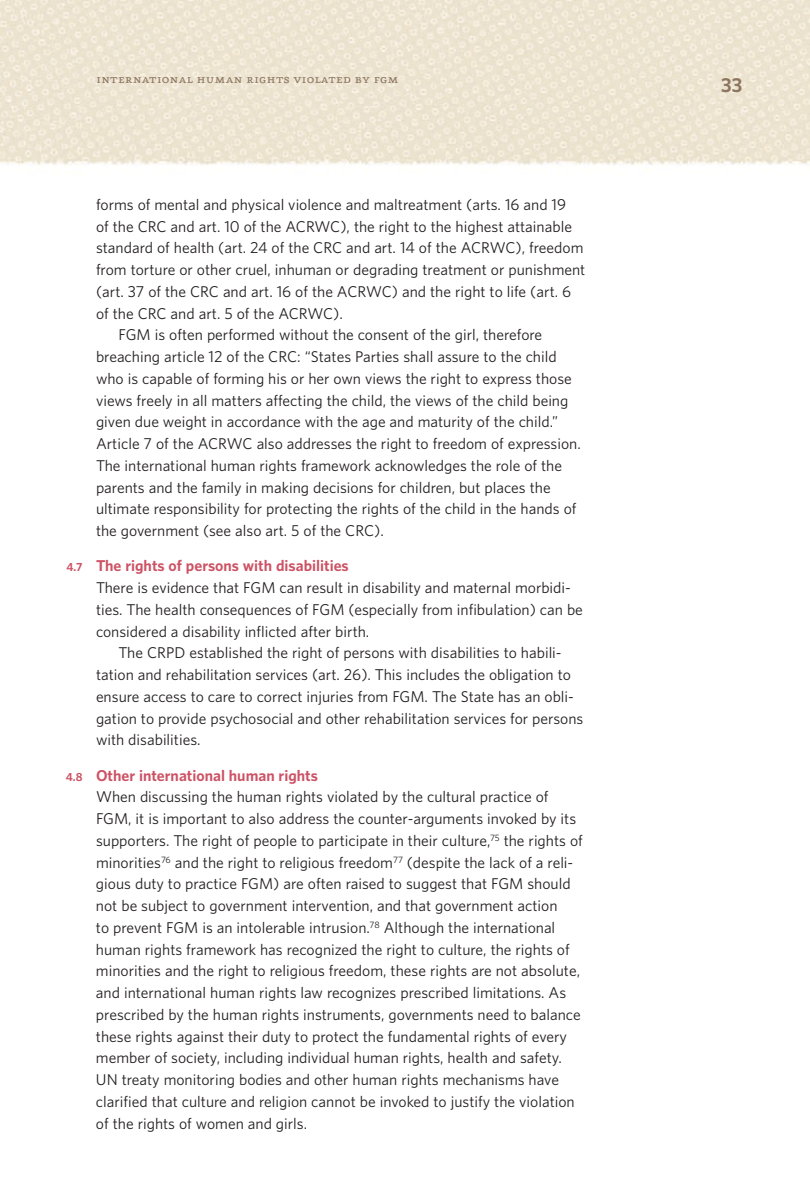
<style>
.page{position:relative;width:810px;height:1188px;background:#fff}
.page>*{position:absolute;margin:0;border:0;box-sizing:border-box;transform-origin:0 0}
.t1{font:700 18px "UNFPA";color:#8d7660}
.t2{font:15px "Eureka Small Caps";color:#8d7660}
.t3{font:14.25px/21.8px "UNFPA Text";color:#231f20}
.t4{font:700 14.25px "UNFPA";color:#cc5264}
.s1{font-size:10.5px}
</style>
<div class="page">
<img style="left:0;top:0;width:810px;height:165px">
<p class="t2" style="left:96px;top:72px;width:304px">international human rights violated by fgm</p>
<p class="t3" style="left:96px;top:193px;width:472px">forms of mental and physical violence and maltreatment (arts. 16 and 19</p>
<p class="t3" style="left:96px;top:215px;width:478px">of the CRC and art. 10 of the ACRWC), the right to the highest attainable</p>
<p class="t3" style="left:96px;top:237px;width:489px">standard of health (art. 24 of the CRC and art. 14 of the ACRWC), freedom</p>
<p class="t3" style="left:96px;top:258px;width:491px">from torture or other cruel, inhuman or degrading treatment or punishment</p>
<p class="t3" style="left:96px;top:280px;width:477px">(art. 37 of the CRC and art. 16 of the ACRWC) and the right to life (art. 6</p>
<p class="t3" style="left:96px;top:302px;width:248px">of the CRC and art. 5 of the ACRWC).</p>
<p class="t3" style="left:119px;top:324px;width:425px">FGM is often performed without the consent of the girl, therefore</p>
<p class="t3" style="left:96px;top:345px;width:462px">breaching article 12 of the CRC: “States Parties shall assure to the child</p>
<p class="t3" style="left:96px;top:367px;width:477px">who is capable of forming his or her own views the right to express those</p>
<p class="t3" style="left:96px;top:389px;width:474px">views freely in all matters affecting the child, the views of the child being</p>
<p class="t3" style="left:96px;top:411px;width:464px">given due weight in accordance with the age and maturity of the child.”</p>
<p class="t3" style="left:96px;top:432px;width:486px">Article 7 of the ACRWC also addresses the right to freedom of expression.</p>
<p class="t3" style="left:96px;top:454px;width:468px">The international human rights framework acknowledges the role of the</p>
<p class="t3" style="left:96px;top:476px;width:456px">parents and the family in making decisions for children, but places the</p>
<p class="t3" style="left:96px;top:498px;width:482px">ultimate responsibility for protecting the rights of the child in the hands of</p>
<p class="t3" style="left:96px;top:519px;width:289px">the government (see also art. 5 of the CRC).</p>
<p class="t4" style="left:66px;top:556px;width:284px"><span class="s1">4.7</span> The rights of persons with disabilities</p>
<p class="t3" style="left:96px;top:576px;width:488px">There is evidence that FGM can result in disability and maternal morbidi&shy;ties. The health consequences of FGM (especially from infibulation) can be considered a disability inflicted after birth.</p>
<p class="t3" style="left:96px;top:642px;width:489px;text-indent:23px">The CRPD established the right of persons with disabilities to habili&shy;tation and rehabilitation services (art. 26). This includes the obligation to ensure access to care to correct injuries from FGM. The State has an obli&shy;gation to provide psychosocial and other rehabilitation services for persons with disabilities.</p>
<p class="t4" style="left:66px;top:766px;width:254px"><span class="s1">4.8</span> Other international human rights</p>
<p class="t3" style="left:96px;top:786px;width:488px">When discussing the human rights violated by the cultural practice of FGM, it is important to also address the counter-arguments invoked by its supporters. The right of people to participate in their culture,<sup>75</sup> the rights of minorities<sup>76</sup> and the right to religious freedom<sup>77</sup> (despite the lack of a reli&shy;gious duty to practice FGM) are often raised to suggest that FGM should not be subject to government intervention, and that government action<br>to prevent FGM is an intolerable intrusion.<sup>78</sup> Although the international human rights framework has recognized the right to culture, the rights of minorities and the right to religious freedom, these rights are not absolute, and international human rights law recognizes prescribed limitations. As prescribed by the human rights instruments, governments need to balance these rights against their duty to protect the fundamental rights of every member of society, including individual human rights, health and safety.<br>UN treaty monitoring bodies and other human rights mechanisms have clarified that culture and religion cannot be invoked to justify the violation of the rights of women and girls.</p>
<p class="t1" style="left:721px;top:73px;width:23px">33</p>
</div>
